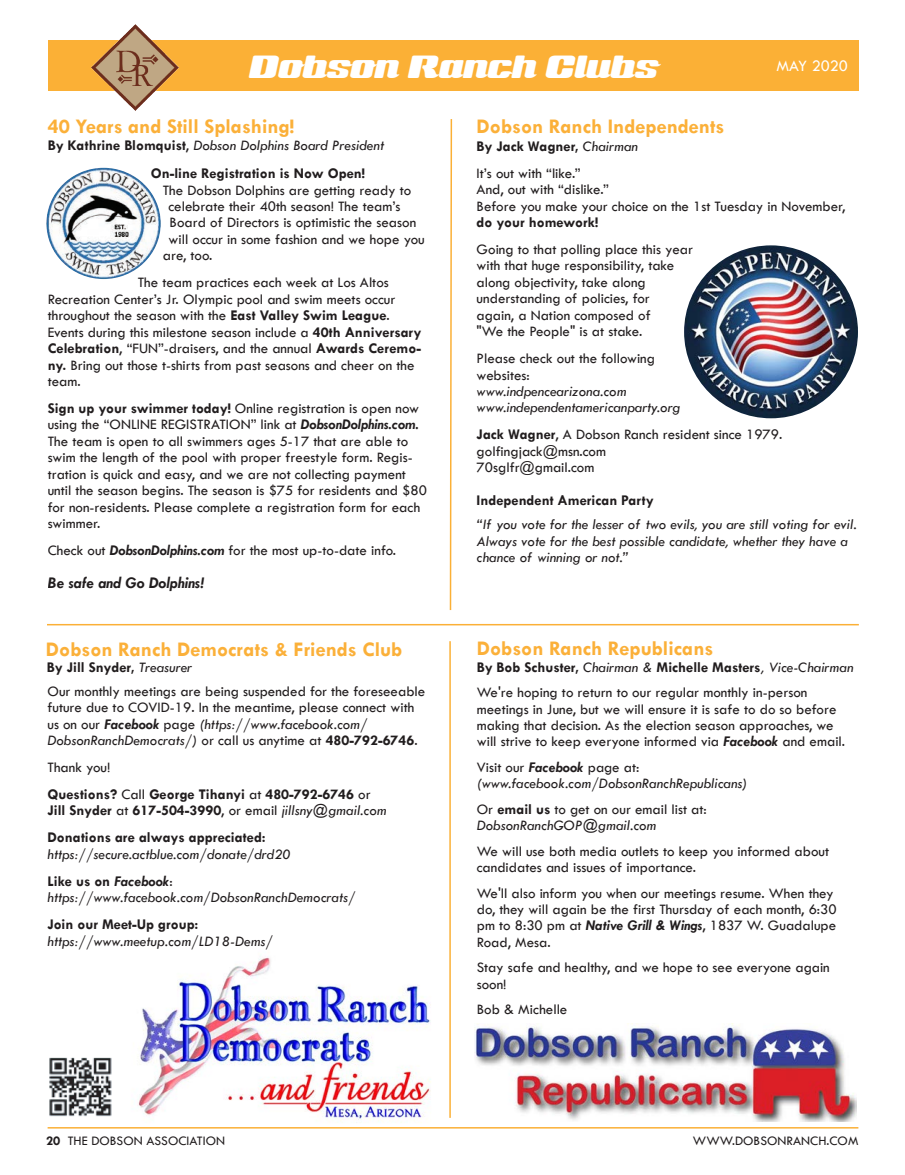
<style>
.page{position:relative;width:905px;height:1175px;background:#fff}
.page>*{position:absolute;margin:0;border:0;box-sizing:border-box;transform-origin:0 0}
.t1{font:500 37.35px "Sneakers Script";color:#fff}
.t2{font:700 21px "Tw Cen";color:#fbb039}
.t3{font:italic 700 16.5px "Tw Cen";color:#211d1e}
.t4{font:16.5px "Tw Cen";color:#fff}
.t5{font:15px/16.5px "Tw Cen";color:#211d1e}
.t6{font:italic 15px/16.5px "Tw Cen";color:#211d1e}
.t7{font:700 15px/26.8px "Tw Cen";color:#211d1e}
.t8{font:13.5px "Tw Cen";color:#211d1e}
.s1{font-weight:400}
.s2{font-weight:400;font-style:italic}
.s3{font-weight:700}
.s4{font-weight:700;font-style:italic}
.s5{font-style:italic}
.s6{font-style:normal}
.s7{font-weight:700;font-style:normal}
</style>
<div class="page">
<div style="left:48px;top:40px;width:810px;height:51px;background:#fbb036"></div>
<img style="left:92px;top:24px;width:87px;height:86px">
<hr style="left:46px;top:624px;width:812px;height:1px;background:#fbb036">
<hr style="left:449px;top:641px;width:2px;height:476px;background:#fbb036">
<img style="left:684px;top:245px;width:174px;height:173px">
<svg style="left:449px;top:119px;width:4px;height:492px"></svg>
<div style="left:27px;top:614px;width:20px;height:27px;background:#fff"></div>
<img style="left:108px;top:957px;width:340px;height:172px">
<img style="left:49px;top:1049px;width:71px;height:75px">
<hr style="left:48px;top:1127px;width:810px;height:1px;background:#fbb036">
<img style="left:475px;top:1023px;width:381px;height:98px">
<img style="left:46px;top:168px;width:115px;height:111px">
<p class="t1" style="left:248px;top:44px;width:410px">Dobson Ranch Clubs</p>
<p class="t4" style="left:776px;top:56px;width:73px">MAY 2020</p>
<p class="t2" style="left:48px;top:114px;width:248px">40 Years and Still Splashing!</p>
<p class="t7" style="left:151px;top:130px;width:235px;line-height:28.3px;text-indent:-103px">By Kathrine Blomquist<span class="s1">,</span> <span class="s2">Dobson Dolphins Board President<br></span>On-line Registration is Now Open!</p>
<p class="t5" style="left:163px;top:181px;width:250px">The Dobson Dolphins are getting ready to</p>
<p class="t5" style="left:168px;top:198px;width:233px">celebrate their 40th season! The team’s</p>
<p class="t5" style="left:170px;top:214px;width:248px">Board of Directors is optimistic the season</p>
<p class="t5" style="left:169px;top:231px;width:258px">will occur in some fashion and we hope you</p>
<p class="t5" style="left:163px;top:247px;width:51px">are, too.</p>
<p class="t5" style="left:48px;top:274px;width:375px;text-indent:90px">The team practices each week at Los Altos Recreation Center’s Jr. Olympic pool and swim meets occur throughout the season with the <span class="s3">East Valley Swim League</span>.<br>Events during this milestone season include a <span class="s3">40th Anniversary Celebration</span>, “FUN”-draisers, and the annual <span class="s3">Awards Ceremo&shy;ny.</span> Bring out those t-shirts from past seasons and cheer on the team.</p>
<p class="t5" style="left:48px;top:400px;width:381px"><span class="s3">Sign up your swimmer today!</span> Online registration is open now using the “ONLINE REGISTRATION” link at <span class="s4">DobsonDolphins.com.<br></span>The team is open to all swimmers ages 5-17 that are able to swim the length of the pool with proper freestyle form. Regis&shy;tration is quick and easy, and we are not collecting payment until the season begins. The season is $75 for residents and $80 for non-residents. Please complete a registration form for each swimmer.</p>
<p class="t5" style="left:48px;top:542px;width:350px">Check out <span class="s4">DobsonDolphins.com</span> for the most up-to-date info.</p>
<p class="t3" style="left:48px;top:573px;width:157px">Be safe and Go Dolphins!</p>
<p class="t2" style="left:476px;top:113px;width:249px">Dobson Ranch Independents</p>
<p class="t5" style="left:476px;top:132px;width:163px;line-height:26.8px"><span class="s3">By Jack Wagner,</span> <span class="s5">Chairman<br></span>It’s out with “like.”</p>
<p class="t5" style="left:476px;top:181px;width:370px">And, out with “dislike.”<br>Before you make your choice on the 1st Tuesday in November, <span class="s3">do your homework!</span></p>
<p class="t5" style="left:476px;top:241px;width:218px">Going to that polling place this year with that huge responsibility, take along objectivity, take along understanding of policies, for<br>again, a Nation composed of<br>"We the People" is at stake.</p>
<p class="t6" style="left:476px;top:350px;width:205px"><span class="s6">Please check out the following websites: </span>www.indpencearizona.com www.independentamericanparty.org</p>
<p class="t5" style="left:476px;top:426px;width:307px"><span class="s3">Jack Wagner</span>, A Dobson Ranch resident since 1979. golfingjack@msn.com<br>70sglfr@gmail.com</p>
<p class="t6" style="left:476px;top:488px;width:381px;line-height:23.9px"><span class="s7">Independent American Party<br></span>“If you vote for the lesser of two evils, you are still voting for evil.</p>
<p class="t6" style="left:476px;top:532px;width:373px">Always vote for the best possible candidate, whether they have a chance of winning or not.”</p>
<p class="t2" style="left:46px;top:636px;width:358px">Dobson Ranch Democrats &amp; Friends Club</p>
<p class="t2" style="left:477px;top:636px;width:238px">Dobson Ranch Republicans</p>
<p class="t7" style="left:47px;top:653px;width:147px">By Jill Snyder, <span class="s2">Treasurer</span></p>
<p class="t5" style="left:47px;top:682px;width:379px">Our monthly meetings are being suspended for the foreseeable future due to COVID-19. In the meantime, please connect with us on our <span class="s4">Facebook</span> page <span class="s5">(https://www.facebook.com/ DobsonRanchDemocrats/)</span> or call us anytime at <span class="s3">480-792-6746</span>.</p>
<p class="t7" style="left:47px;top:753px;width:325px"><span class="s1">Thank you!<br></span>Questions? <span class="s1">Call</span> George Tihanyi <span class="s1">at</span> 480-792-6746 <span class="s1">or</span></p>
<p class="t7" style="left:47px;top:797px;width:341px">Jill Snyder <span class="s1">at</span> 617-504-3990<span class="s1">, or email</span> <span class="s2">jillsny@gmail.com<br></span>Donations are always appreciated:</p>
<p class="t6" style="left:47px;top:840px;width:245px;line-height:26.8px">https://secure.actblue.com/donate/drd20<br><span class="s7">Like us on</span> <span class="s3">Facebook</span><span class="s6">:</span></p>
<p class="t6" style="left:47px;top:884px;width:310px;line-height:26.8px">https://www.facebook.com/DobsonRanchDemocrats/<br><span class="s7">Join our Meet-Up group:</span></p>
<p class="t6" style="left:47px;top:932px;width:227px">https://www.meetup.com/LD18-Dems/</p>
<p class="t5" style="left:477px;top:654px;width:378px;line-height:25.3px"><span class="s3">By Bob Schuster,</span> <span class="s5">Chairman &amp;</span> <span class="s3">Michelle Masters</span><span class="s5">, Vice-Chairman<br></span>We're hoping to return to our regular monthly in-person</p>
<p class="t5" style="left:477px;top:700px;width:370px">meetings in June, but we will ensure it is safe to do so before making that decision. As the election season approaches, we will strive to keep everyone informed via <span class="s4">Facebook</span> and email.</p>
<p class="t6" style="left:477px;top:758px;width:272px"><span class="s6">Visit our</span> <span class="s3">Facebook</span> <span class="s6">page at: </span>(www.facebook.com/DobsonRanchRepublicans)</p>
<p class="t5" style="left:477px;top:800px;width:231px">Or <span class="s3">email us</span> to get on our email list at:<br><span class="s5">DobsonRanchGOP@gmail.com</span></p>
<p class="t5" style="left:477px;top:842px;width:354px">We will use both media outlets to keep you informed about candidates and issues of importance.</p>
<p class="t5" style="left:477px;top:884px;width:361px">We'll also inform you when our meetings resume. When they do, they will again be the first Thursday of each month, 6:30 pm to 8:30 pm at <span class="s4">Native Grill &amp; Wings</span>, 1837 W. Guadalupe Road, Mesa.</p>
<p class="t5" style="left:477px;top:959px;width:354px">Stay safe and healthy, and we hope to see everyone again soon!</p>
<p class="t5" style="left:477px;top:1001px;width:92px">Bob &amp; Michelle</p>
<p class="t8" style="left:46px;top:1132px;width:181px"><span class="s3">20</span> THE DOBSON ASSOCIATION</p>
<p class="t8" style="left:693px;top:1132px;width:167px">WWW.DOBSONRANCH.COM</p>
</div>
